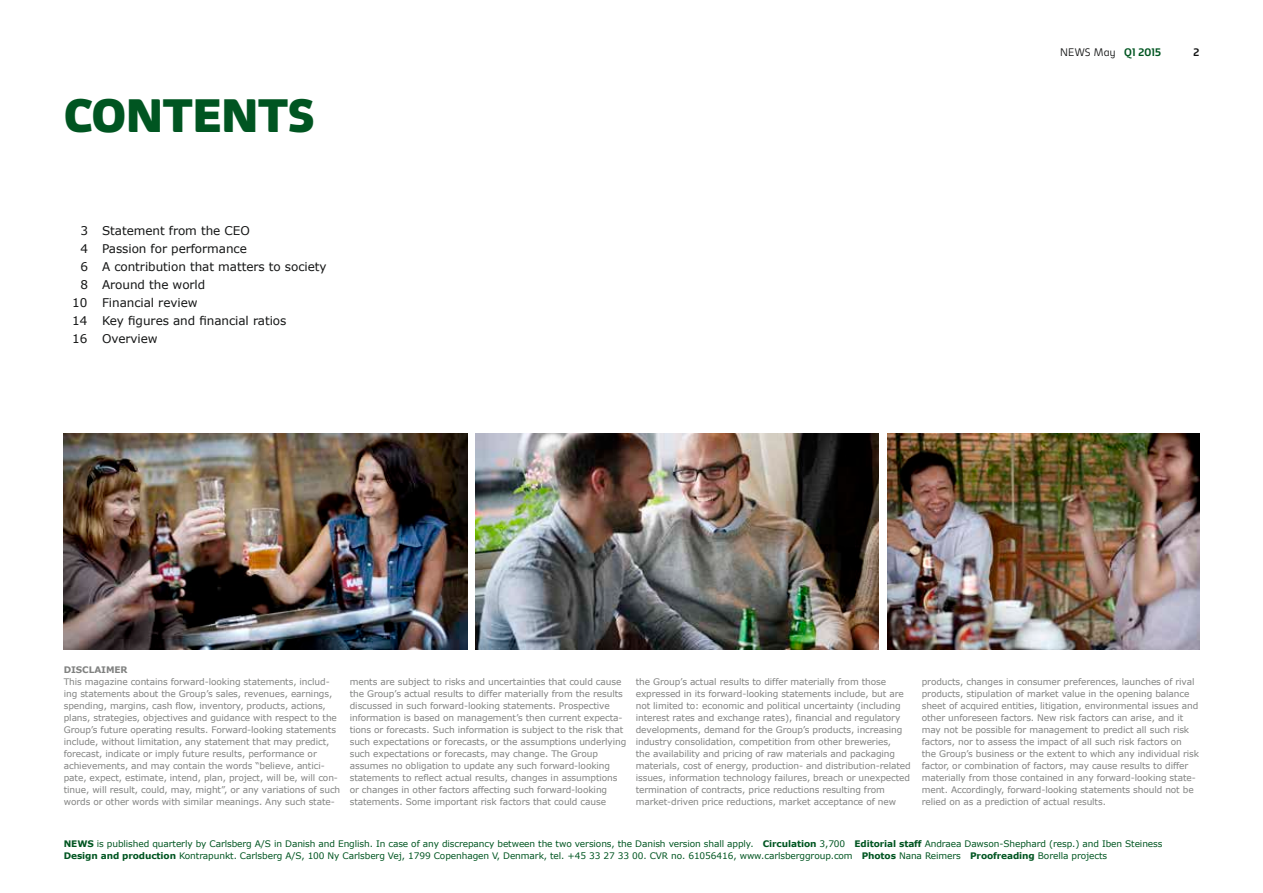
<style>
.page{position:relative;width:1263px;height:893px;background:#fff}
.page>*{position:absolute;margin:0;border:0;box-sizing:border-box;transform-origin:0 0}
.t1{font:900 45px "Carlsberg Sans";letter-spacing:.01em;color:#005521}
.t2{font:12px "Verdana";letter-spacing:-.005em;color:#151616}
.t3{font:300 10.5px "Carlsberg Sans";letter-spacing:.02em;color:#151616}
.t4{font:700 10.5px "Carlsberg Sans";color:#151616}
.t5{font:9px/12px "Verdana";letter-spacing:-.01em;color:#818281}
.t6{font:9px/12px "Verdana";letter-spacing:-.01em;color:#005521}
.t7{font:700 9px "Verdana";letter-spacing:-.01em;color:#818281}
.s1{font-weight:700;color:#005521}
.s2{font-weight:700}
</style>
<div class="page">
<img style="left:887px;top:433px;width:312px;height:216px">
<img style="left:64px;top:433px;width:403px;height:216px">
<img style="left:476px;top:433px;width:403px;height:216px">
<h1 class="t1" style="left:64px;top:83px;width:252px">CONTENTS</h1>
<h2 class="t2" style="left:80px;top:223px;width:171px">3 Statement from the CEO</h2>
<h2 class="t2" style="left:80px;top:241px;width:168px">4 Passion for performance</h2>
<h2 class="t2" style="left:80px;top:259px;width:248px">6 A contribution that matters to society</h2>
<h2 class="t2" style="left:80px;top:277px;width:126px">8 Around the world</h2>
<h2 class="t2" style="left:72px;top:295px;width:127px">10 Financial review</h2>
<h2 class="t2" style="left:72px;top:313px;width:216px">14 Key figures and financial ratios</h2>
<h2 class="t2" style="left:72px;top:331px;width:87px">16 Overview</h2>
<p class="t3" style="left:1060px;top:45px;width:102px">NEWS May <span class="s1">Q1 2015</span></p>
<p class="t4" style="left:1193px;top:45px;width:7px">2</p>
<p class="t7" style="left:64px;top:664px;width:65px">DISCLAIMER</p>
<p class="t5" style="left:64px;top:676px;width:278px">This magazine contains forward-looking statements, includ&shy;ing statements about the Group’s sales, revenues, earnings, spending, margins, cash flow, inventory, products, actions, plans, strategies, objectives and guidance with respect to the Group’s future operating results. Forward-looking statements include, without limitation, any statement that may predict, forecast, indicate or imply future results, performance or achievements, and may contain the words “believe, antici&shy;pate, expect, estimate, intend, plan, project, will be, will con&shy;tinue, will result, could, may, might”, or any variations of such words or other words with similar meanings. Any such state-</p>
<p class="t5" style="left:350px;top:676px;width:278px">ments are subject to risks and uncertainties that could cause the Group’s actual results to differ materially from the results discussed in such forward-looking statements. Prospective information is based on management’s then current expecta&shy;tions or forecasts. Such information is subject to the risk that such expectations or forecasts, or the assumptions underlying such expectations or forecasts, may change. The Group assumes no obligation to update any such forward-looking statements to reflect actual results, changes in assumptions or changes in other factors affecting such forward-looking statements. Some important risk factors that could cause</p>
<p class="t5" style="left:636px;top:676px;width:276px">the Group’s actual results to differ materially from those expressed in its forward-looking statements include, but are not limited to: economic and political uncertainty (including interest rates and exchange rates), financial and regulatory developments, demand for the Group’s products, increasing industry consolidation, competition from other breweries,<br>the availability and pricing of raw materials and packaging materials, cost of energy, production- and distribution-related issues, information technology failures, breach or unexpected termination of contracts, price reductions resulting from market-driven price reductions, market acceptance of new</p>
<p class="t5" style="left:922px;top:676px;width:279px">products, changes in consumer preferences, launches of rival products, stipulation of market value in the opening balance sheet of acquired entities, litigation, environmental issues and other unforeseen factors. New risk factors can arise, and it may not be possible for management to predict all such risk factors, nor to assess the impact of all such risk factors on<br>the Group’s business or the extent to which any individual risk factor, or combination of factors, may cause results to differ materially from those contained in any forward-looking state&shy;ment. Accordingly, forward-looking statements should not be relied on as a prediction of actual results.</p>
<p class="t6" style="left:64px;top:838px;width:1100px"><span class="s2">NEWS</span> is published quarterly by Carlsberg A/S in Danish and English. In case of any discrepancy between the two versions, the Danish version shall apply. <span class="s2">Circulation</span> 3,700 <span class="s2">Editorial staff</span> Andraea Dawson-Shephard (resp.) and Iben Steiness<br><span class="s2">Design and production</span> Kontrapunkt. Carlsberg A/S, 100 Ny Carlsberg Vej, 1799 Copenhagen V, Denmark, tel. +45 33 27 33 00. CVR no. 61056416, www.carlsberggroup.com <span class="s2">Photos</span> Nana Reimers <span class="s2">Proofreading</span> Borella projects</p>
</div>
